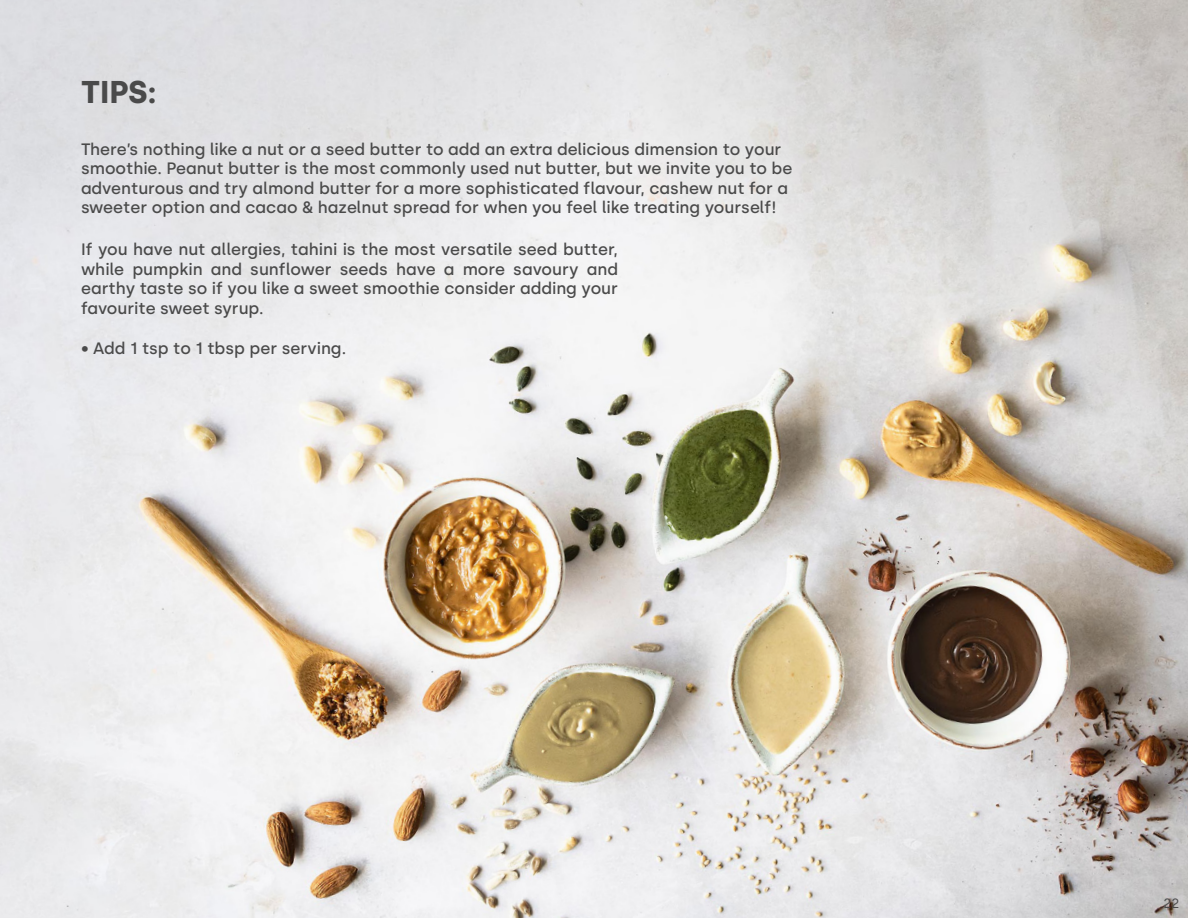
<style>
.page{position:relative;width:1188px;height:918px;background:#fff}
.page>*{position:absolute;margin:0;border:0;box-sizing:border-box;transform-origin:0 0}
.t1{font:700 31.5px "Silka";color:#4a4a4a}
.t2{font:500 16.5px/19.5px "Silka";color:#4a4a4a;text-align:justify}
.t3{font:13.5px "Silka";color:#4a4a4a}
</style>
<div class="page">
<img style="left:0;top:0;width:1188px;height:918px">
<h1 class="t1" style="left:81px;top:73px;width:77px">TIPS:</h1>
<p class="t2" style="left:81px;top:139px;width:713px;text-align:left">There’s nothing like a nut or a seed butter to add an extra delicious dimension to your smoothie. Peanut butter is the most commonly used nut butter, but we invite you to be adventurous and try almond butter for a more sophisticated flavour, cashew nut for a sweeter option and cacao &amp; hazelnut spread for when you feel like treating yourself!</p>
<p class="t2" style="left:81px;top:240px;width:539px">If you have nut allergies, tahini is the most versatile seed butter, while pumpkin and sunflower seeds have a more savoury and earthy taste so if you like a sweet smoothie consider adding your favourite sweet syrup.</p>
<p class="t2" style="left:81px;top:338px;width:267px">• Add 1 tsp to 1 tbsp per serving.</p>
<p class="t3" style="left:1164px;top:895px;width:17px">22</p>
</div>
